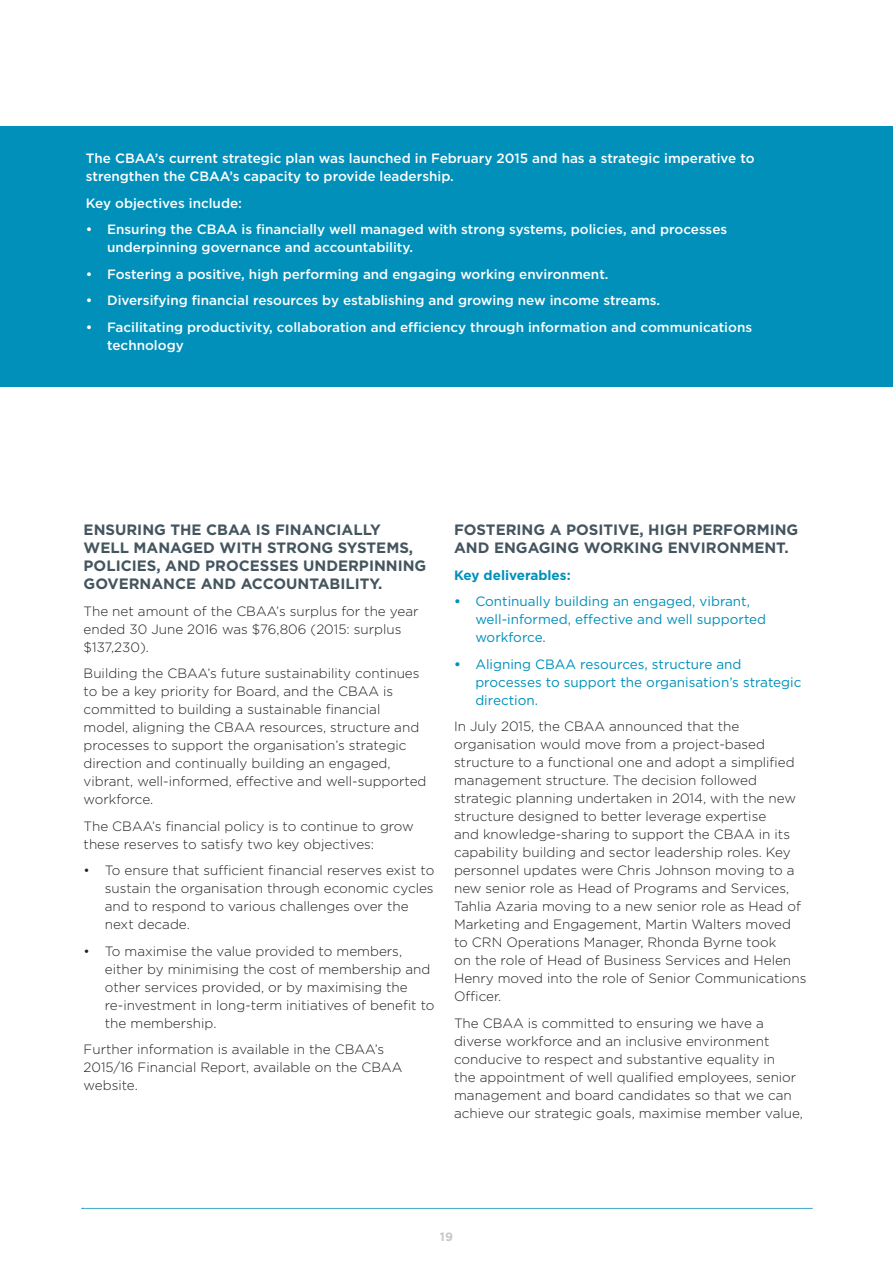
<style>
.page{position:relative;width:893px;height:1263px;background:#fff}
.page>*{position:absolute;margin:0;border:0;box-sizing:border-box;transform-origin:0 0}
.t1{font:700 15px/18px "Gotham";color:#45555f}
.t2{font:300 13.5px/18px "Gotham";color:#231f20}
.t3{font:500 13.5px/18px "Gotham";color:#fff}
.t4{font:13.5px/18px "Gotham";color:#0090ba}
.t5{font:700 13.5px "Gotham";color:#0090ba}
.t6{font:700 12px "Gotham";color:#cac7c6}
.s1{font-weight:700}
</style>
<div class="page">
<svg style="left:82px;top:1208px;width:730px;height:1px"></svg>
<div style="left:0;top:127px;width:893px;height:260px;background:#0090ba"></div>
<p class="t3" style="left:86px;top:149px;width:670px">The CBAA’s current strategic plan was launched in February 2015 and has a strategic imperative to strengthen the CBAA’s capacity to provide leadership.</p>
<p class="t3" style="left:86px;top:194px;width:158px">Key objectives include:</p>
<p class="t3" style="left:107px;top:220px;width:622px;text-indent:-21px">• Ensuring the CBAA is financially well managed with strong systems, policies, and processes underpinning governance and accountability.</p>
<p class="t3" style="left:86px;top:265px;width:524px">• Fostering a positive, high performing and engaging working environment.</p>
<p class="t3" style="left:86px;top:291px;width:576px">• Diversifying financial resources by establishing and growing new income streams.</p>
<p class="t3" style="left:107px;top:318px;width:646px;text-indent:-21px">• Facilitating productivity, collaboration and efficiency through information and communications technology</p>
<p class="t1" style="left:84px;top:521px;width:344px">ENSURING THE CBAA IS FINANCIALLY WELL MANAGED WITH STRONG SYSTEMS, POLICIES, AND PROCESSES UNDERPINNING GOVERNANCE AND ACCOUNTABILITY.</p>
<p class="t2" style="left:84px;top:601px;width:336px">The net amount of the CBAA’s surplus for the year ended 30 June 2016 was $76,806 (2015: surplus $137,230).</p>
<p class="t2" style="left:84px;top:664px;width:344px">Building the CBAA’s future sustainability continues to be a key priority for Board, and the CBAA is committed to building a sustainable financial model, aligning the CBAA resources, structure and processes to support the organisation’s strategic direction and continually building an engaged, vibrant, well-informed, effective and well-supported workforce.</p>
<p class="t2" style="left:84px;top:816px;width:332px">The CBAA’s financial policy is to continue to grow these reserves to satisfy two key objectives:</p>
<p class="t2" style="left:105px;top:861px;width:331px;text-indent:-21px">• To ensure that sufficient financial reserves exist to sustain the organisation through economic cycles and to respond to various challenges over the next decade.</p>
<p class="t2" style="left:105px;top:941px;width:331px;text-indent:-21px">• To maximise the value provided to members, either by minimising the cost of membership and other services provided, or by maximising the re-investment in long-term initiatives of benefit to the membership.</p>
<p class="t2" style="left:84px;top:1040px;width:320px">Further information is available in the CBAA’s<br>2015/16 Financial Report, available on the CBAA website.</p>
<p class="t1" style="left:454px;top:521px;width:346px">FOSTERING A POSITIVE, HIGH PERFORMING<br>AND ENGAGING WORKING ENVIRONMENT.</p>
<p class="t5" style="left:454px;top:566px;width:118px">Key deliverables:</p>
<p class="t4" style="left:475px;top:592px;width:292px;text-indent:-21px"><span class="s1">•</span> Continually building an engaged, vibrant, well-informed, effective and well supported workforce.</p>
<p class="t4" style="left:475px;top:654px;width:328px;text-indent:-21px"><span class="s1">•</span> Aligning CBAA resources, structure and processes to support the organisation’s strategic direction.</p>
<p class="t2" style="left:454px;top:717px;width:354px">In July 2015, the CBAA announced that the organisation would move from a project-based structure to a functional one and adopt a simplified management structure. The decision followed strategic planning undertaken in 2014, with the new structure designed to better leverage expertise<br>and knowledge-sharing to support the CBAA in its capability building and sector leadership roles. Key personnel updates were Chris Johnson moving to a new senior role as Head of Programs and Services, Tahlia Azaria moving to a new senior role as Head of Marketing and Engagement, Martin Walters moved to CRN Operations Manager, Rhonda Byrne took<br>on the role of Head of Business Services and Helen Henry moved into the role of Senior Communications Officer.</p>
<p class="t2" style="left:454px;top:1013px;width:350px">The CBAA is committed to ensuring we have a diverse workforce and an inclusive environment conducive to respect and substantive equality in<br>the appointment of well qualified employees, senior management and board candidates so that we can achieve our strategic goals, maximise member value,</p>
<p class="t6" style="left:440px;top:1228px;width:15px">19</p>
</div>
